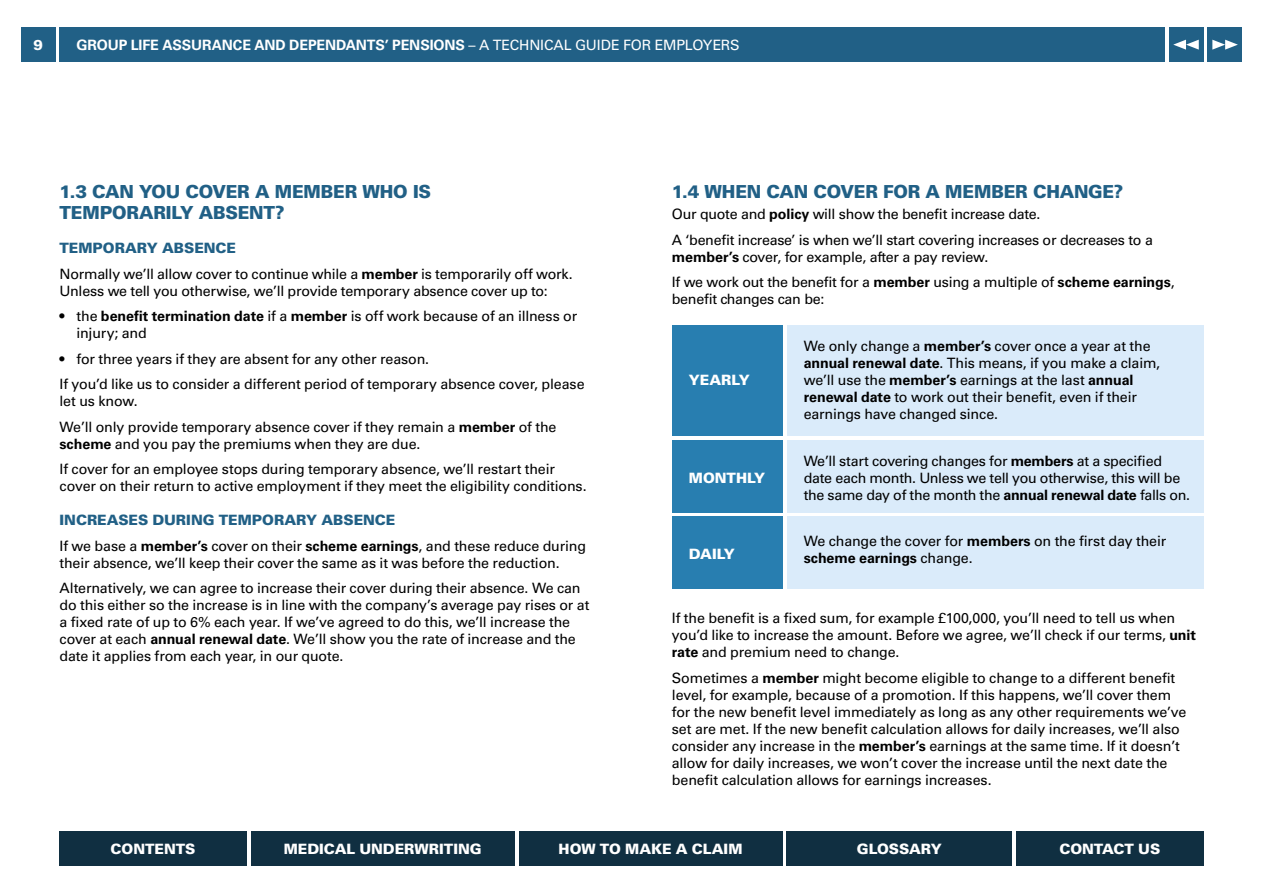
<style>
.page{position:relative;width:1263px;height:893px;background:#fff}
.page>*{position:absolute;margin:0;border:0;box-sizing:border-box;transform-origin:0 0}
.t1{font:900 18px/21.3px "Univers LT";letter-spacing:-.015em;color:#216086}
.t2{font:14.25px/17px "Univers LT";letter-spacing:-.01em;color:#000}
.t3{font:900 14.25px "Univers LT";letter-spacing:-.005em;color:#fff}
.t4{font:700 14.25px "Univers LT Std";letter-spacing:-.01em;color:#fff}
.s1{font-family:"Univers LT";font-weight:400}
.s2{font-weight:900;color:#216086}
.s3{font-weight:700}
</style>
<div class="page">
<div style="left:787px;top:440px;width:416px;height:72px;background:#daebfa"></div>
<div style="left:787px;top:325px;width:416px;height:111px;background:#daebfa"></div>
<div style="left:787px;top:517px;width:416px;height:72px;background:#daebfa"></div>
<div style="left:672px;top:440px;width:110px;height:72px;background:#287eb0"></div>
<div style="left:672px;top:325px;width:110px;height:111px;background:#287eb0"></div>
<div style="left:672px;top:517px;width:110px;height:72px;background:#287eb0"></div>
<div style="left:60px;top:28px;width:1105px;height:34px;background:#216086"></div>
<div style="left:21px;top:28px;width:34px;height:34px;background:#216086"></div>
<div style="left:60px;top:831px;width:187px;height:34px;background:#102f41"></div>
<div style="left:1016px;top:831px;width:187px;height:34px;background:#102f41"></div>
<div style="left:251px;top:831px;width:263px;height:34px;background:#102f41"></div>
<div style="left:519px;top:831px;width:263px;height:34px;background:#102f41"></div>
<div style="left:787px;top:831px;width:225px;height:34px;background:#102f41"></div>
<div style="left:1208px;top:28px;width:34px;height:34px;background:#216086"></div>
<svg style="left:1212px;top:40px;width:26px;height:10px"></svg>
<div style="left:1169px;top:28px;width:34px;height:34px;background:#216086"></div>
<svg style="left:1173px;top:40px;width:26px;height:10px"></svg>
<p class="t3" style="left:34px;top:36px;width:11px">9</p>
<p class="t4" style="left:77px;top:37px;width:665px">GROUP LIFE ASSURANCE AND DEPENDANTS’ PENSIONS <span class="s1">– A TECHNICAL GUIDE FOR EMPLOYERS</span></p>
<p class="t1" style="left:60px;top:180px;width:373px">1.3 CAN YOU COVER A MEMBER WHO IS<br>TEMPORARILY ABSENT?</p>
<p class="t2" style="left:60px;top:235px;width:515px;line-height:25.5px"><span class="s2">TEMPORARY ABSENCE<br></span>Normally we’ll allow cover to continue while a <span class="s3">member</span> is temporarily off work.</p>
<p class="t2" style="left:60px;top:282px;width:490px">Unless we tell you otherwise, we’ll provide temporary absence cover up to:</p>
<p class="t2" style="left:77px;top:308px;width:502px;text-indent:-17px">• the <span class="s3">benefit termination date</span> if a <span class="s3">member</span> is off work because of an illness or injury; and</p>
<p class="t2" style="left:60px;top:346px;width:527px;line-height:25.5px">• for three years if they are absent for any other reason.<br>If you’d like us to consider a different period of temporary absence cover, please</p>
<p class="t2" style="left:60px;top:388px;width:498px;line-height:25.5px">let us know.<br>We’ll only provide temporary absence cover if they remain a <span class="s3">member</span> of the</p>
<p class="t2" style="left:60px;top:431px;width:497px;line-height:25.5px"><span class="s3">scheme</span> and you pay the premiums when they are due.<br>If cover for an employee stops during temporary absence, we’ll restart their</p>
<p class="t2" style="left:60px;top:478px;width:529px">cover on their return to active employment if they meet the eligibility conditions.</p>
<p class="t2" style="left:60px;top:507px;width:528px;line-height:25.5px"><span class="s2">INCREASES DURING TEMPORARY ABSENCE<br></span>If we base a <span class="s3">member’s</span> cover on their <span class="s3">scheme earnings</span>, and these reduce during</p>
<p class="t2" style="left:60px;top:550px;width:523px;line-height:25.5px">their absence, we’ll keep their cover the same as it was before the reduction.<br>Alternatively, we can agree to increase their cover during their absence. We can</p>
<p class="t2" style="left:60px;top:597px;width:531px">do this either so the increase is in line with the company’s average pay rises or at a fixed rate of up to 6% each year. If we’ve agreed to do this, we’ll increase the cover at each <span class="s3">annual renewal date</span>. We’ll show you the rate of increase and the date it applies from each year, in our quote.</p>
<p class="t1" style="left:672px;top:180px;width:453px">1.4 WHEN CAN COVER FOR A MEMBER CHANGE?</p>
<p class="t2" style="left:672px;top:201px;width:482px;line-height:25.5px">Our quote and <span class="s3">policy</span> will show the benefit increase date.<br>A ‘benefit increase’ is when we’ll start covering increases or decreases to a</p>
<p class="t2" style="left:672px;top:244px;width:504px;line-height:25.5px"><span class="s3">member’s</span> cover, for example, after a pay review.<br>If we work out the benefit for a <span class="s3">member</span> using a multiple of <span class="s3">scheme earnings</span>,</p>
<p class="t2" style="left:672px;top:291px;width:154px">benefit changes can be:</p>
<p class="t3" style="left:689px;top:371px;width:62px">YEARLY</p>
<p class="t3" style="left:689px;top:469px;width:78px">MONTHLY</p>
<p class="t3" style="left:689px;top:545px;width:48px">DAILY</p>
<p class="t2" style="left:804px;top:337px;width:358px">We only change a <span class="s3">member’s</span> cover once a year at the <span class="s3">annual renewal date</span>. This means, if you make a claim, we’ll use the <span class="s3">member’s</span> earnings at the last <span class="s3">annual renewal date</span> to work out their benefit, even if their earnings have changed since.</p>
<p class="t2" style="left:804px;top:452px;width:388px">We’ll start covering changes for <span class="s3">members</span> at a specified date each month. Unless we tell you otherwise, this will be the same day of the month the <span class="s3">annual renewal date</span> falls on.</p>
<p class="t2" style="left:804px;top:533px;width:364px">We change the cover for <span class="s3">members</span> on the first day their <span class="s3">scheme earnings</span> change.</p>
<p class="t2" style="left:672px;top:609px;width:526px">If the benefit is a fixed sum, for example £100,000, you’ll need to tell us when you’d like to increase the amount. Before we agree, we’ll check if our terms, <span class="s3">unit rate</span> and premium need to change.</p>
<p class="t2" style="left:672px;top:669px;width:516px">Sometimes a <span class="s3">member</span> might become eligible to change to a different benefit level, for example, because of a promotion. If this happens, we’ll cover them for the new benefit level immediately as long as any other requirements we’ve set are met. If the new benefit calculation allows for daily increases, we’ll also consider any increase in the <span class="s3">member’s</span> earnings at the same time. If it doesn’t allow for daily increases, we won’t cover the increase until the next date the benefit calculation allows for earnings increases.</p>
<p class="t3" style="left:111px;top:840px;width:86px">CONTENTS</p>
<p class="t3" style="left:284px;top:840px;width:199px">MEDICAL UNDERWRITING</p>
<p class="t3" style="left:559px;top:840px;width:185px">HOW TO MAKE A CLAIM</p>
<p class="t3" style="left:857px;top:840px;width:86px">GLOSSARY</p>
<p class="t3" style="left:1059px;top:840px;width:102px">CONTACT US</p>
</div>
